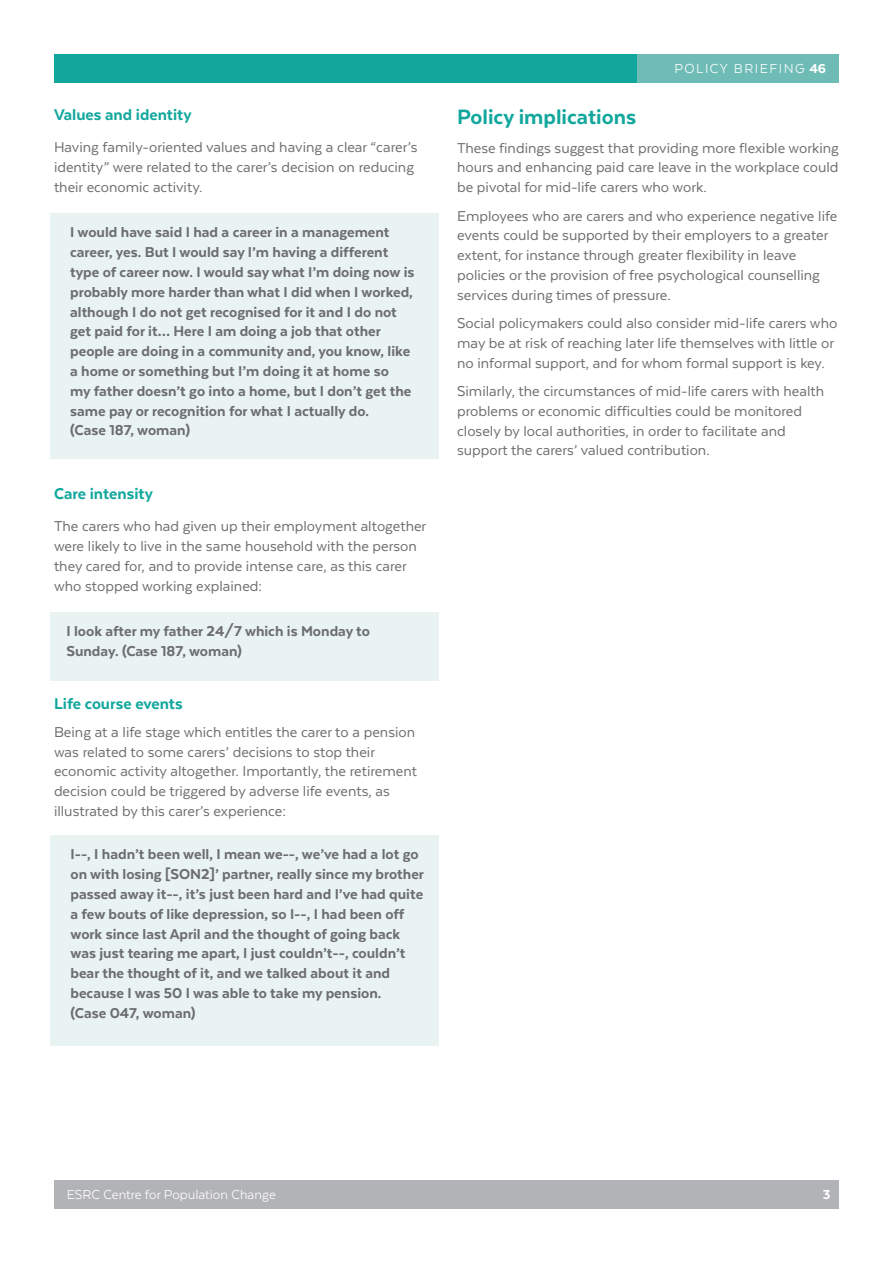
<style>
.page{position:relative;width:893px;height:1263px;background:#fff}
.page>*{position:absolute;margin:0;border:0;box-sizing:border-box;transform-origin:0 0}
.Headings{font:800 24px "Texta";color:#12a79d}
.Subheadings{font:800 18px "Texta";color:#12a79d}
.Body_copy{font:16.5px/19.8px "Texta";color:#6c6d70}
.Figure_text{font:800 16.5px/19.8px "Texta";color:#6c6d70}
.Headings-2{font:16.5px/19.8px "Texta";color:#6c6d70}
.t1{font:15px "Texta";color:#fff}
.t2{font:15px "Texta";letter-spacing:.1em;color:#fff}
.t3{font:800 15px "Texta";color:#fff}
.s1{font-weight:800}
</style>
<div class="page">
<div style="left:54px;top:1180px;width:785px;height:29px;background:#b2b3b7"></div>
<div style="left:54px;top:54px;width:785px;height:29px;background:#12a79d"></div>
<div style="left:637px;top:54px;width:202px;height:29px;background:#6fbcb6"></div>
<div style="left:50px;top:214px;width:388px;height:245px;background:#e9f3f2"></div>
<div style="left:50px;top:612px;width:388px;height:68px;background:#e9f3f2"></div>
<div style="left:50px;top:836px;width:388px;height:210px;background:#e9f3f2"></div>
<p class="Subheadings" style="left:54px;top:105px;width:139px">Values and identity</p>
<p class="Headings-2" style="left:54px;top:137px;width:365px">Having family-oriented values and having a clear “carer’s identity” were related to the carer’s decision on reducing their economic activity.</p>
<p class="Figure_text" style="left:70px;top:222px;width:346px">I would have said I had a career in a management career, yes. But I would say I’m having a different type of career now. I would say what I’m doing now is probably more harder than what I did when I worked, although I do not get recognised for it and I do not get paid for it… Here I am doing a job that other people are doing in a community and, you know, like a home or something but I’m doing it at home so<br>my father doesn’t go into a home, but I don’t get the same pay or recognition for what I actually do.<br>(Case 187, woman)</p>
<p class="Subheadings" style="left:54px;top:484px;width:100px">Care intensity</p>
<p class="Headings-2" style="left:54px;top:516px;width:374px">The carers who had given up their employment altogether were likely to live in the same household with the person they cared for, and to provide intense care, as this carer who stopped working explained:</p>
<p class="Figure_text" style="left:66px;top:621px;width:305px">I look after my father 24/7 which is Monday to<br>Sunday. (Case 187, woman)</p>
<p class="Subheadings" style="left:54px;top:694px;width:130px">Life course events</p>
<p class="Body_copy" style="left:54px;top:722px;width:364px">Being at a life stage which entitles the carer to a pension was related to some carers’ decisions to stop their economic activity altogether. Importantly, the retirement decision could be triggered by adverse life events, as illustrated by this carer’s experience:</p>
<p class="Figure_text" style="left:70px;top:844px;width:355px">I--, I hadn’t been well, I mean we--, we’ve had a lot go on with losing [SON2]’ partner, really since my brother passed away it--, it’s just been hard and I’ve had quite a few bouts of like depression, so I--, I had been off work since last April and the thought of going back was just tearing me apart, I just couldn’t--, couldn’t bear the thought of it, and we talked about it and because I was 50 I was able to take my pension.<br>(Case 047, woman)</p>
<p class="t2" style="left:674px;top:61px;width:153px">POLICY BRIEFING <span class="s1">46</span></p>
<p class="Headings" style="left:457px;top:105px;width:181px">Policy implications</p>
<p class="Body_copy" style="left:457px;top:138px;width:383px;text-align:justify">These findings suggest that providing more flexible working hours and enhancing paid care leave in the workplace could be pivotal for mid-life carers who work.</p>
<p class="Body_copy" style="left:457px;top:205px;width:382px">Employees who are carers and who experience negative life events could be supported by their employers to a greater extent, for instance through greater flexibility in leave policies or the provision of free psychological counselling services during times of pressure.</p>
<p class="Body_copy" style="left:457px;top:313px;width:382px">Social policymakers could also consider mid-life carers who may be at risk of reaching later life themselves with little or no informal support, and for whom formal support is key.</p>
<p class="Body_copy" style="left:457px;top:381px;width:369px">Similarly, the circumstances of mid-life carers with health problems or economic difficulties could be monitored closely by local authorities, in order to facilitate and support the carers’ valued contribution.</p>
<p class="t1" style="left:67px;top:1187px;width:211px">ESRC Centre for Population Change</p>
<p class="t3" style="left:823px;top:1187px;width:9px">3</p>
</div>
